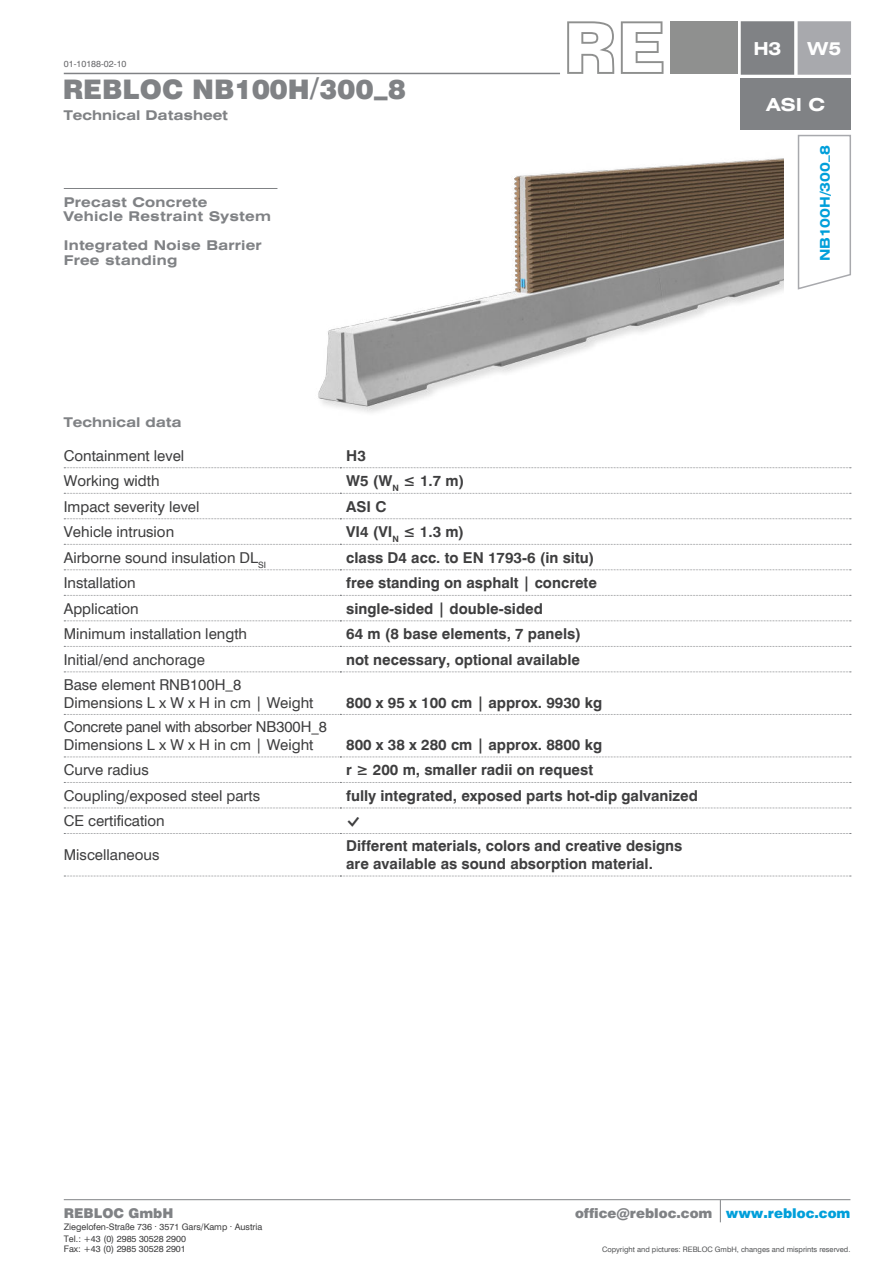
<style>
.page{position:relative;width:893px;height:1263px;background:#fff}
.page>*{position:absolute;margin:0;border:0;box-sizing:border-box;transform-origin:0 0}
.t1{font:900 27px "Swiss 721 BT";color:#808285}
.t2{font:700 expanded 18px "Swiss 721 BT";color:#fff}
.t3{font:700 15px/18px "Swiss 721 BT";color:#3e3e3f}
.t4{font:15px/18px "Swiss 721 BT";color:#3e3e3f}
.t5{font:700 expanded 13.5px/14.5px "Swiss 721 BT";letter-spacing:.02em;color:#808285}
.t6{font:900 13.5px "Swiss 721 BT";color:#808285}
.t7{font:700 expanded 13.5px "Swiss 721 BT";color:#808285}
.t8{font:700 expanded 13.5px "Swiss 721 BT";color:#009fda}
.t9{font:9px/11.9px "Swiss 721 BT";color:#3e3e3f}
.t10{font:9px "Swiss 721 BT";color:#67676a}
.t11{font:7.5px "Swiss 721 BT";color:#545557}
.s1{color:#009fda}
</style>
<div class="page">
<hr style="left:64px;top:1199px;width:786px;height:1px;background:#808285">
<svg style="left:720px;top:1200px;width:1px;height:22px"></svg>
<div style="left:741px;top:78px;width:110px;height:51px;background:#808285"></div>
<hr style="left:64px;top:73px;width:496px;height:1px;background:#808285">
<div style="left:670px;top:21px;width:67px;height:53px;background:#8f908f"></div>
<svg style="left:621px;top:21px;width:42px;height:53px"></svg>
<svg style="left:567px;top:21px;width:47px;height:53px"></svg>
<div style="left:741px;top:22px;width:52px;height:52px;background:#808285"></div>
<div style="left:741px;top:21px;width:53px;height:54px;border:2px solid #808285"></div>
<div style="left:798px;top:22px;width:52px;height:52px;background:#a8a9ad"></div>
<div style="left:798px;top:21px;width:53px;height:54px;border:2px solid #a8a9ad"></div>
<svg style="left:64px;top:467px;width:787px;height:1px"></svg>
<svg style="left:64px;top:493px;width:787px;height:1px"></svg>
<svg style="left:64px;top:518px;width:787px;height:1px"></svg>
<svg style="left:64px;top:544px;width:787px;height:1px"></svg>
<svg style="left:64px;top:569px;width:787px;height:1px"></svg>
<svg style="left:64px;top:595px;width:787px;height:1px"></svg>
<svg style="left:64px;top:620px;width:787px;height:1px"></svg>
<svg style="left:64px;top:646px;width:787px;height:1px"></svg>
<svg style="left:64px;top:671px;width:787px;height:1px"></svg>
<svg style="left:64px;top:714px;width:787px;height:1px"></svg>
<svg style="left:64px;top:756px;width:787px;height:1px"></svg>
<svg style="left:64px;top:782px;width:787px;height:1px"></svg>
<svg style="left:64px;top:807px;width:787px;height:1px"></svg>
<svg style="left:64px;top:833px;width:787px;height:1px"></svg>
<svg style="left:64px;top:876px;width:787px;height:1px"></svg>
<hr style="left:64px;top:188px;width:213px;height:1px;background:#808285">
<svg style="left:797px;top:134px;width:54px;height:156px"></svg>
<img style="left:318px;top:158px;width:465px;height:255px">
<p class="t10" style="left:64px;top:60px;width:64px">01-10188-02-10</p>
<h1 class="t1" style="left:63px;top:79px;width:345px">REBLOC NB100H/300_8</h1>
<p class="t7" style="left:64px;top:110px;width:166px">Technical Datasheet</p>
<p class="t5" style="left:64px;top:196px;width:209px">Precast Concrete<br>Vehicle Restraint System</p>
<p class="t5" style="left:64px;top:239px;width:199px">Integrated Noise Barrier<br>Free standing</p>
<p class="t2" style="left:754px;top:41px;width:29px">H3</p>
<p class="t2" style="left:807px;top:41px;width:35px">W5</p>
<p class="t2" style="left:766px;top:97px;width:60px">ASI C</p>
<p class="t8" style="left:820px;top:261px;width:117px;rotate:-90deg">NB100H/300_8</p>
<p class="t7" style="left:64px;top:417px;width:119px">Technical data</p>
<p class="t4" style="left:64px;top:448px;width:122px">Containment level</p>
<p class="t3" style="left:346px;top:448px;width:21px">H3</p>
<p class="t4" style="left:64px;top:473px;width:97px">Working width</p>
<p class="t3" style="left:346px;top:473px;width:120px">W5 (W<sub>N</sub> ≤ 1.7 m)</p>
<p class="t4" style="left:64px;top:499px;width:137px">Impact severity level</p>
<p class="t3" style="left:346px;top:499px;width:42px">ASI C</p>
<p class="t4" style="left:64px;top:524px;width:112px">Vehicle intrusion</p>
<p class="t3" style="left:346px;top:524px;width:120px">VI4 (VI<sub>N</sub> ≤ 1.3 m)</p>
<p class="t4" style="left:64px;top:550px;width:204px">Airborne sound insulation DL<sub>SI</sub></p>
<p class="t3" style="left:346px;top:548px;width:250px">class D4 acc. to EN 1793-6 (in situ)</p>
<p class="t4" style="left:64px;top:575px;width:73px">Installation</p>
<p class="t3" style="left:346px;top:574px;width:252px">free standing on asphalt | concrete</p>
<p class="t4" style="left:64px;top:601px;width:76px">Application</p>
<p class="t3" style="left:346px;top:599px;width:198px">single-sided | double-sided</p>
<p class="t4" style="left:64px;top:626px;width:185px">Minimum installation length</p>
<p class="t3" style="left:346px;top:625px;width:236px">64 m (8 base elements, 7 panels)</p>
<p class="t4" style="left:64px;top:652px;width:143px">Initial/end anchorage</p>
<p class="t3" style="left:346px;top:650px;width:235px">not necessary, optional available</p>
<p class="t4" style="left:64px;top:677px;width:251px">Base element RNB100H_8<br>Dimensions L x W x H in cm | Weight</p>
<p class="t3" style="left:346px;top:693px;width:257px">800 x 95 x 100 cm | approx. 9930 kg</p>
<p class="t4" style="left:64px;top:719px;width:265px">Concrete panel with absorber NB300H_8<br>Dimensions L x W x H in cm | Weight</p>
<p class="t3" style="left:346px;top:736px;width:257px">800 x 38 x 280 cm | approx. 8800 kg</p>
<p class="t4" style="left:64px;top:762px;width:87px">Curve radius</p>
<p class="t3" style="left:346px;top:761px;width:248px">r ≥ 200 m, smaller radii on request</p>
<p class="t4" style="left:64px;top:788px;width:198px">Coupling/exposed steel parts</p>
<p class="t3" style="left:346px;top:786px;width:353px">fully integrated, exposed parts hot-dip galvanized</p>
<p class="t4" style="left:64px;top:812px;width:103px">CE certification</p>
<p class="t4" style="left:64px;top:847px;width:97px">Miscellaneous</p>
<p class="t3" style="left:346px;top:837px;width:338px">Different materials, colors and creative designs are available as sound absorption material.</p>
<p class="t6" style="left:64px;top:1205px;width:111px">REBLOC GmbH</p>
<p class="t6" style="left:575px;top:1205px;width:277px">office@rebloc.com <span class="s1">www.rebloc.com</span></p>
<p class="t9" style="left:64px;top:1222px;width:200px">Ziegelofen-Straße 736 . 3571 Gars/Kamp . Austria<br>Tel.: +43 (0) 2985 30528 2900</p>
<p class="t9" style="left:64px;top:1244px;width:124px">Fax: +43 (0) 2985 30528 2901</p>
<p class="t11" style="left:602px;top:1247px;width:250px">Copyright and pictures: REBLOC GmbH, changes and misprints reserved.</p>
</div>
